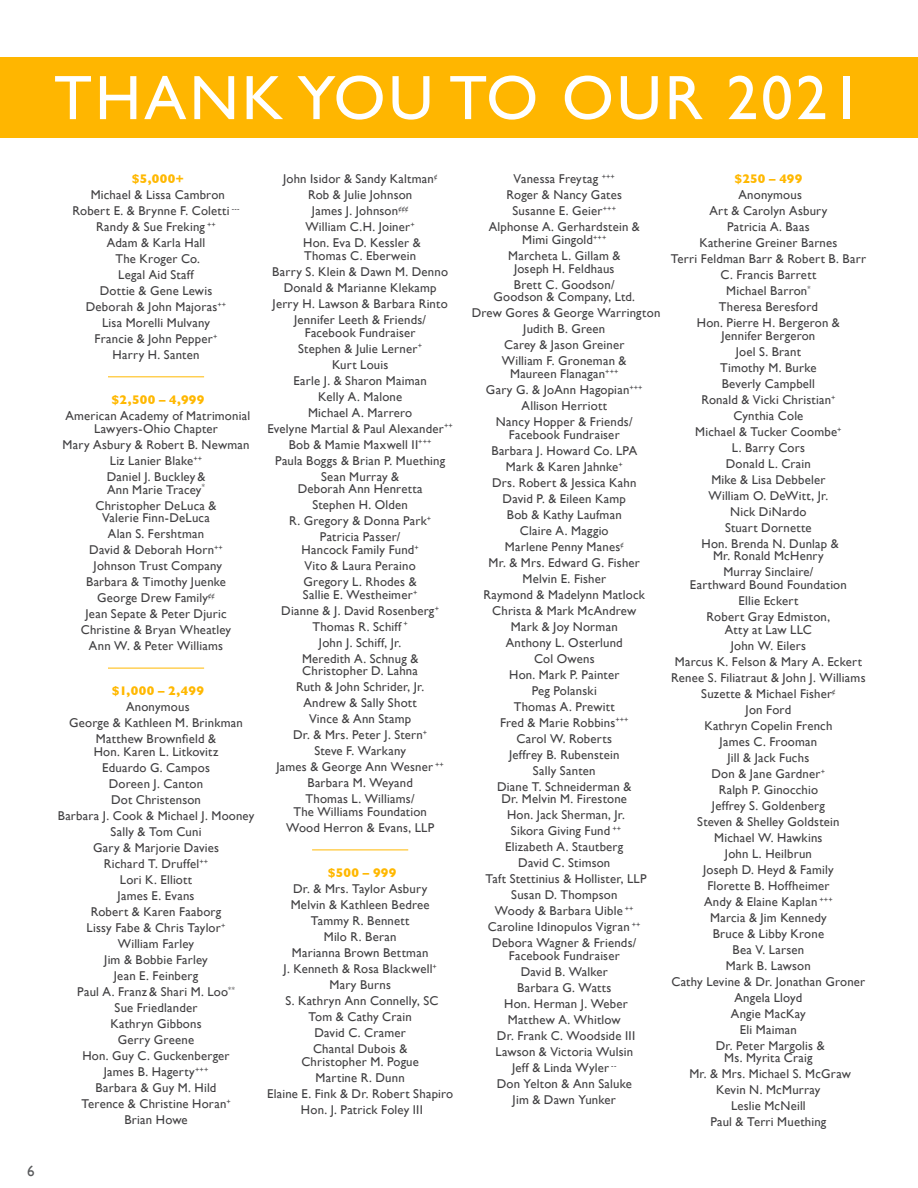
<style>
.page{position:relative;width:918px;height:1188px;background:#fff}
.page>*{position:absolute;margin:0;border:0;box-sizing:border-box;transform-origin:0 0}
.t1{font:63px "Gill Sans";letter-spacing:.05em;color:#fff}
.t2{font:15px "Gill Sans";color:#58595b}
.t3{font:12.75px/16px "Gill Sans";letter-spacing:.015em;color:#414042;text-align:center}
.t4{font:700 12.75px "Gill Sans";letter-spacing:.025em;color:#ffb800}
</style>
<div class="page">
<div style="left:0;top:57px;width:918px;height:80px;background:#ffb600"></div>
<hr style="left:108px;top:376px;width:96px;height:1px;background:#ffb800">
<hr style="left:108px;top:668px;width:96px;height:1px;background:#ffb800">
<hr style="left:312px;top:850px;width:96px;height:1px;background:#ffb800">
<h1 class="t1" style="left:54px;top:61px;width:810px">THANK YOU TO OUR 2021</h1>
<p class="t2" style="left:27px;top:1162px;width:9px">6</p>
<p class="t4" style="left:132px;top:169px;width:54px">$5,000+</p>
<p class="t3" style="left:72px;top:187px;width:169px">Michael &amp; Lissa Cambron<br>Robert E. &amp; Brynne F. Coletti <sup>---<br></sup>Randy &amp; Sue Freking <sup>++<br></sup>Adam &amp; Karla Hall<br>The Kroger Co.<br>Legal Aid Staff<br>Dottie &amp; Gene Lewis<br>Deborah &amp; John Majoras<sup>++<br></sup>Lisa Morelli Mulvany<br>Francie &amp; John Pepper<sup>+<br></sup>Harry H. Santen</p>
<p class="t4" style="left:112px;top:390px;width:94px">$2,500 – 4,999</p>
<p class="t3" style="left:65px;top:409px;width:186px;line-height:12.8px">American Academy of Matrimonial<br>Lawyers-Ohio Chapter</p>
<p class="t3" style="left:62px;top:436px;width:189px">Mary Asbury &amp; Robert B. Newman<br>Liz Lanier Blake<sup>++<br></sup>Daniel J. Buckley &amp;</p>
<p class="t3" style="left:96px;top:481px;width:122px">Ann Marie Tracey<sup>*<br></sup>Christopher DeLuca &amp;</p>
<p class="t3" style="left:81px;top:510px;width:152px">Valerie Finn-DeLuca<br>Alan S. Fershtman<br>David &amp; Deborah Horn<sup>++<br></sup>Johnson Trust Company<br>Barbara &amp; Timothy Juenke<br>George Drew Family<sup>¢¢<br></sup>Jean Sepate &amp; Peter Djuric<br>Christine &amp; Bryan Wheatley<br>Ann W. &amp; Peter Williams</p>
<p class="t4" style="left:112px;top:681px;width:93px">$1,000 – 2,499</p>
<p class="t3" style="left:69px;top:699px;width:175px">Anonymous<br>George &amp; Kathleen M. Brinkman<br>Matthew Brownfield &amp;</p>
<p class="t3" style="left:58px;top:744px;width:198px">Hon. Karen L. Litkovitz<br>Eduardo G. Campos<br>Doreen J. Canton<br>Dot Christenson<br>Barbara J. Cook &amp; Michael J. Mooney<br>Sally &amp; Tom Cuni<br>Gary &amp; Marjorie Davies<br>Richard T. Druffel<sup>++<br></sup>Lori K. Elliott<br>James E. Evans<br>Robert &amp; Karen Faaborg<br>Lissy Fabe &amp; Chris Taylor<sup>+<br></sup>William Farley<br>Jim &amp; Bobbie Farley<br>Jean E. Feinberg<br>Paul A. Franz &amp; Shari M. Loo<sup>**<br></sup>Sue Friedlander<br>Kathryn Gibbons<br>Gerry Greene<br>Hon. Guy C. Guckenberger<br>James B. Hagerty<sup>+++<br></sup>Barbara &amp; Guy M. Hild<br>Terence &amp; Christine Horan<sup>+<br></sup>Brian Howe</p>
<p class="t3" style="left:283px;top:171px;width:156px">John Isidor &amp; Sandy Kaltman<sup>¢<br></sup>Rob &amp; Julie Johnson<br>James J. Johnson<sup>¢¢¢<br></sup>William C.H. Joiner<sup>+<br></sup>Hon. Eva D. Kessler &amp;</p>
<p class="t3" style="left:272px;top:247px;width:177px">Thomas C. Eberwein<br>Barry S. Klein &amp; Dawn M. Denno<br>Donald &amp; Marianne Klekamp<br>Jerry H. Lawson &amp; Barbara Rinto<br>Jennifer Leeth &amp; Friends/</p>
<p class="t3" style="left:267px;top:324px;width:187px">Facebook Fundraiser<br>Stephen &amp; Julie Lerner<sup>+<br></sup>Kurt Louis<br>Earle J. &amp; Sharon Maiman<br>Kelly A. Malone<br>Michael A. Marrero<br>Evelyne Martial &amp; Paul Alexander<sup>++<br></sup>Bob &amp; Mamie Maxwell II<sup>+++<br></sup>Paula Boggs &amp; Brian P. Muething<br>Sean Murray &amp;</p>
<p class="t3" style="left:289px;top:481px;width:144px">Deborah Ann Henretta<br>Stephen H. Olden<br>R. Gregory &amp; Donna Park<sup>+<br></sup>Patricia Passer/</p>
<p class="t3" style="left:302px;top:542px;width:119px;text-align:left">Hancock Family Fund<sup>+<br></sup>Vito &amp; Laura Peraino<br>Gregory L. Rhodes &amp;</p>
<p class="t3" style="left:281px;top:586px;width:159px">Sallie E. Westheimer<sup>+<br></sup>Dianne &amp; J. David Rosenberg<sup>+<br></sup>Thomas R. Schiff <sup>+<br></sup>John J. Schiff, Jr.<br>Meredith A. Schnug &amp;</p>
<p class="t3" style="left:276px;top:663px;width:169px">Christopher D. Lahna<br>Ruth &amp; John Schrider, Jr.<br>Andrew &amp; Sally Shott<br>Vince &amp; Ann Stamp<br>Dr. &amp; Mrs. Peter J. Stern<sup>+<br></sup>Steve F. Warkany<br>James &amp; George Ann Wesner <sup>++<br></sup>Barbara M. Weyand<br>Thomas L. Williams/</p>
<p class="t3" style="left:286px;top:804px;width:149px">The Williams Foundation<br>Wood Herron &amp; Evans, LLP</p>
<p class="t4" style="left:328px;top:863px;width:70px">$500 – 999</p>
<p class="t3" style="left:284px;top:881px;width:156px">Dr. &amp; Mrs. Taylor Asbury<br>Melvin &amp; Kathleen Bedree<br>Tammy R. Bennett<br>Milo R. Beran<br>Marianna Brown Bettman<br>J. Kenneth &amp; Rosa Blackwell<sup>+<br></sup>Mary Burns<br>S. Kathryn Ann Connelly, SC<br>Tom &amp; Cathy Crain<br>David C. Cramer<br>Chantal Dubois &amp;</p>
<p class="t3" style="left:267px;top:1053px;width:188px">Christopher M. Pogue<br>Martine R. Dunn<br>Elaine E. Fink &amp; Dr. Robert Shapiro<br>Hon. J. Patrick Foley III</p>
<p class="t3" style="left:489px;top:171px;width:153px">Vanessa Freytag <sup>+++<br></sup>Roger &amp; Nancy Gates<br>Susanne E. Geier<sup>+++<br></sup>Alphonse A. Gerhardstein &amp;</p>
<p class="t3" style="left:508px;top:231px;width:114px">Mimi Gingold<sup>+++<br></sup>Marcheta L. Gillam &amp;</p>
<p class="t3" style="left:514px;top:260px;width:102px;text-align:left">Joseph H. Feldhaus<br>Brett C. Goodson/</p>
<p class="t3" style="left:472px;top:289px;width:190px">Goodson &amp; Company, Ltd.<br>Drew Gores &amp; George Warrington<br>Judith B. Green<br>Carey &amp; Jason Greiner<br>William F. Groneman &amp;</p>
<p class="t3" style="left:486px;top:366px;width:158px">Maureen Flanagan<sup>+++<br></sup>Gary G. &amp; JoAnn Hagopian<sup>+++<br></sup>Allison Herriott<br>Nancy Hopper &amp; Friends/</p>
<p class="t3" style="left:484px;top:426px;width:163px">Facebook Fundraiser<br>Barbara J. Howard Co. LPA<br>Mark &amp; Karen Jahnke<sup>+<br></sup>Drs. Robert &amp; Jessica Kahn<br>David P. &amp; Eileen Kamp<br>Bob &amp; Kathy Laufman<br>Claire A. Maggio<br>Marlene Penny Manes<sup>¢<br></sup>Mr. &amp; Mrs. Edward G. Fisher<br>Melvin E. Fisher<br>Raymond &amp; Madelynn Matlock<br>Christa &amp; Mark McAndrew<br>Mark &amp; Joy Norman<br>Anthony L. Osterlund<br>Col Owens<br>Hon. Mark P. Painter<br>Peg Polanski<br>Thomas A. Prewitt<br>Fred &amp; Marie Robbins<sup>+++<br></sup>Carol W. Roberts<br>Jeffrey B. Rubenstein<br>Sally Santen<br>Diane T. Schneiderman &amp;</p>
<p class="t3" style="left:486px;top:791px;width:163px">Dr. Melvin M. Firestone<br>Hon. Jack Sherman, Jr.<br>Sikora Giving Fund <sup>++<br></sup>Elizabeth A. Stautberg<br>David C. Stimson<br>Taft Stettinius &amp; Hollister, LLP<br>Susan D. Thompson<br>Woody &amp; Barbara Uible <sup>++<br></sup>Caroline Idinopulos Vigran <sup>++<br></sup>Debora Wagner &amp; Friends/</p>
<p class="t3" style="left:495px;top:948px;width:141px">Facebook Fundraiser<br>David B. Walker<br>Barbara G. Watts<br>Hon. Herman J. Weber<br>Matthew A. Whitlow<br>Dr. Frank C. Woodside III<br>Lawson &amp; Victoria Wulsin<br>Jeff &amp; Linda Wyler <sup>--<br></sup>Don Yelton &amp; Ann Saluke<br>Jim &amp; Dawn Yunker</p>
<p class="t4" style="left:734px;top:169px;width:69px">$250 – 499</p>
<p class="t3" style="left:671px;top:187px;width:197px">Anonymous<br>Art &amp; Carolyn Asbury<br>Patricia A. Baas<br>Katherine Greiner Barnes<br>Terri Feldman Barr &amp; Robert B. Barr<br>C. Francis Barrett<br>Michael Barron<sup>*<br></sup>Theresa Beresford<br>Hon. Pierre H. Bergeron &amp;</p>
<p class="t3" style="left:695px;top:327px;width:148px">Jennifer Bergeron<br>Joel S. Brant<br>Timothy M. Burke<br>Beverly Campbell<br>Ronald &amp; Vicki Christian<sup>+<br></sup>Cynthia Cole<br>Michael &amp; Tucker Coombe<sup>+<br></sup>L. Barry Cors<br>Donald L. Crain<br>Mike &amp; Lisa Debbeler<br>William O. DeWitt, Jr.<br>Nick DiNardo<br>Stuart Dornette<br>Hon. Brenda N. Dunlap &amp;</p>
<p class="t3" style="left:713px;top:548px;width:112px">Mr. Ronald McHenry<br>Murray Sinclaire/</p>
<p class="t3" style="left:690px;top:577px;width:158px">Earthward Bound Foundation<br>Ellie Eckert<br>Robert Gray Edmiston,</p>
<p class="t3" style="left:671px;top:621px;width:196px">Atty at Law LLC<br>John W. Eilers<br>Marcus K. Felson &amp; Mary A. Eckert<br>Renee S. Filiatraut &amp; John J. Williams<br>Suzette &amp; Michael Fisher<sup>¢<br></sup>Jon Ford<br>Kathryn Copelin French<br>James C. Frooman<br>Jill &amp; Jack Fuchs<br>Don &amp; Jane Gardner<sup>+<br></sup>Ralph P. Ginocchio<br>Jeffrey S. Goldenberg<br>Steven &amp; Shelley Goldstein<br>Michael W. Hawkins<br>John L. Heilbrun<br>Joseph D. Heyd &amp; Family<br>Florette B. Hoffheimer<br>Andy &amp; Elaine Kaplan <sup>+++<br></sup>Marcia &amp; Jim Kennedy<br>Bruce &amp; Libby Krone<br>Bea V. Larsen<br>Mark B. Lawson<br>Cathy Levine &amp; Dr. Jonathan Groner<br>Angela Lloyd<br>Angie MacKay<br>Eli Maiman<br>Dr. Peter Margolis &amp;</p>
<p class="t3" style="left:689px;top:1050px;width:163px">Ms. Myrita Craig<br>Mr. &amp; Mrs. Michael S. McGraw<br>Kevin N. McMurray<br>Leslie McNeill<br>Paul &amp; Terri Muething</p>
</div>
